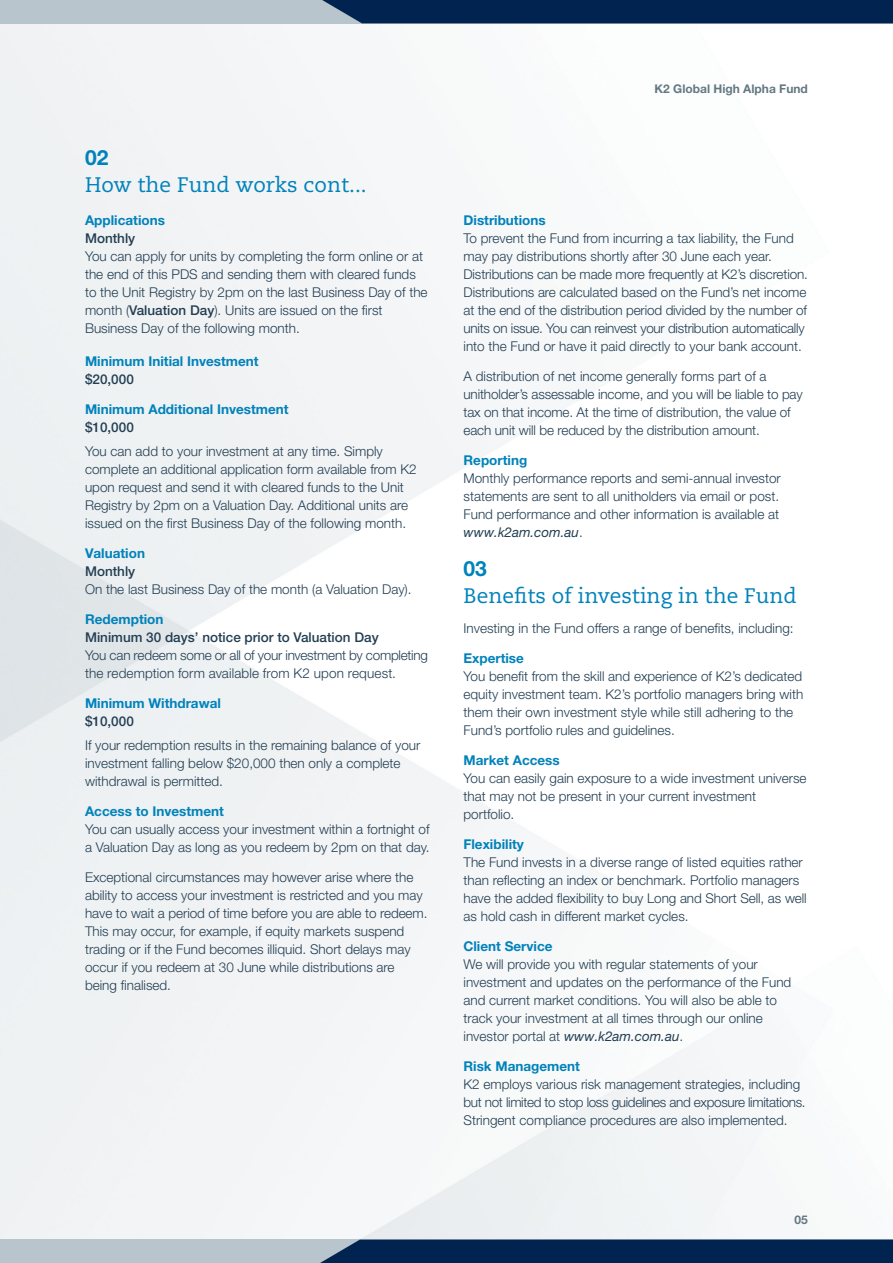
<style>
.page{position:relative;width:893px;height:1263px;background:#fff}
.page>*{position:absolute;margin:0;border:0;box-sizing:border-box;transform-origin:0 0}
.t1{font:21px "Caecilia";color:#0082bb}
.t2{font:700 21px "Helvetica Neue LT Pro";color:#0082bb}
.t3{font:300 13.5px/18px "Helvetica Neue LT Pro";color:#223e52}
.t4{font:700 13.5px "Helvetica Neue LT Pro";color:#0082bb}
.t5{font:500 13.5px "Helvetica Neue LT Pro";color:#223e52}
.t6{font:700 12px "Helvetica Neue LT Pro";color:#647883}
.s1{font-weight:500}
.s2{font-weight:400;font-style:italic}
</style>
<div class="page">
<div style="left:0;top:1239px;width:893px;height:24px;background:#b9c5cc"></div>
<svg style="left:320px;top:1239px;width:573px;height:24px;background:#0b2c56"></svg>
<div style="left:0;top:0;width:893px;height:23px;background:#b9c5cc"></div>
<div style="left:322px;top:0;width:571px;height:23px;background:#00234f"></div>
<h1 class="t2" style="left:85px;top:145px;width:25px">02</h1>
<h1 class="t1" style="left:85px;top:173px;width:283px">How the Fund works cont...</h1>
<p class="t4" style="left:85px;top:212px;width:81px">Applications</p>
<p class="t5" style="left:85px;top:230px;width:52px">Monthly</p>
<p class="t3" style="left:85px;top:247px;width:344px">You can apply for units by completing the form online or at the end of this PDS and sending them with cleared funds to the Unit Registry by 2pm on the last Business Day of the month (<span class="s1">Valuation Day</span>). Units are issued on the first Business Day of the following month.</p>
<p class="t4" style="left:85px;top:353px;width:175px">Minimum Initial Investment</p>
<p class="t5" style="left:85px;top:371px;width:50px">$20,000</p>
<p class="t4" style="left:85px;top:401px;width:205px">Minimum Additional Investment</p>
<p class="t5" style="left:85px;top:419px;width:50px">$10,000</p>
<p class="t3" style="left:85px;top:442px;width:333px">You can add to your investment at any time. Simply complete an additional application form available from K2 upon request and send it with cleared funds to the Unit Registry by 2pm on a Valuation Day. Additional units are issued on the first Business Day of the following month.</p>
<p class="t4" style="left:85px;top:545px;width:61px">Valuation</p>
<p class="t5" style="left:85px;top:563px;width:52px">Monthly</p>
<p class="t3" style="left:85px;top:580px;width:328px">On the last Business Day of the month (a Valuation Day).</p>
<p class="t4" style="left:85px;top:611px;width:80px">Redemption</p>
<p class="t5" style="left:85px;top:629px;width:295px">Minimum 30 days’ notice prior to Valuation Day</p>
<p class="t3" style="left:85px;top:646px;width:345px">You can redeem some or all of your investment by completing the redemption form available from K2 upon request.</p>
<p class="t4" style="left:85px;top:695px;width:137px">Minimum Withdrawal</p>
<p class="t5" style="left:85px;top:713px;width:50px">$10,000</p>
<p class="t3" style="left:85px;top:736px;width:337px">If your redemption results in the remaining balance of your investment falling below $20,000 then only a complete withdrawal is permitted.</p>
<p class="t4" style="left:85px;top:803px;width:140px">Access to Investment</p>
<p class="t3" style="left:85px;top:820px;width:346px">You can usually access your investment within a fortnight of a Valuation Day as long as you redeem by 2pm on that day.</p>
<p class="t3" style="left:85px;top:868px;width:344px">Exceptional circumstances may however arise where the ability to access your investment is restricted and you may have to wait a period of time before you are able to redeem.<br>This may occur, for example, if equity markets suspend trading or if the Fund becomes illiquid. Short delays may occur if you redeem at 30 June while distributions are being finalised.</p>
<p class="t6" style="left:655px;top:81px;width:155px">K2 Global High Alpha Fund</p>
<p class="t4" style="left:463px;top:212px;width:84px">Distributions</p>
<p class="t3" style="left:463px;top:229px;width:346px">To prevent the Fund from incurring a tax liability, the Fund may pay distributions shortly after 30 June each year.<br>Distributions can be made more frequently at K2’s discretion.<br>Distributions are calculated based on the Fund’s net income at the end of the distribution period divided by the number of units on issue. You can reinvest your distribution automatically into the Fund or have it paid directly to your bank account.</p>
<p class="t3" style="left:463px;top:367px;width:341px">A distribution of net income generally forms part of a unitholder’s assessable income, and you will be liable to pay tax on that income. At the time of distribution, the value of each unit will be reduced by the distribution amount.</p>
<p class="t4" style="left:463px;top:452px;width:65px">Reporting</p>
<p class="t3" style="left:463px;top:469px;width:319px">Monthly performance reports and semi-annual investor statements are sent to all unitholders via email or post.<br>Fund performance and other information is available at <span class="s2">www.k2am.com.au</span>.</p>
<h1 class="t2" style="left:463px;top:556px;width:25px">03</h1>
<h1 class="t1" style="left:463px;top:584px;width:335px">Benefits of investing in the Fund</h1>
<p class="t3" style="left:463px;top:619px;width:332px">Investing in the Fund offers a range of benefits, including:</p>
<p class="t4" style="left:463px;top:650px;width:62px">Expertise</p>
<p class="t3" style="left:463px;top:667px;width:341px">You benefit from the skill and experience of K2’s dedicated equity investment team. K2’s portfolio managers bring with them their own investment style while still adhering to the Fund’s portfolio rules and guidelines.</p>
<p class="t4" style="left:463px;top:752px;width:98px">Market Access</p>
<p class="t3" style="left:463px;top:769px;width:345px">You can easily gain exposure to a wide investment universe that may not be present in your current investment portfolio.</p>
<p class="t4" style="left:463px;top:836px;width:62px">Flexibility</p>
<p class="t3" style="left:463px;top:853px;width:345px">The Fund invests in a diverse range of listed equities rather than reflecting an index or benchmark. Portfolio managers have the added flexibility to buy Long and Short Sell, as well as hold cash in different market cycles.</p>
<p class="t4" style="left:463px;top:938px;width:90px">Client Service</p>
<p class="t3" style="left:463px;top:955px;width:329px">We will provide you with regular statements of your investment and updates on the performance of the Fund and current market conditions. You will also be able to track your investment at all times through our online investor portal at <span class="s2">www.k2am.com.au</span>.</p>
<p class="t4" style="left:463px;top:1058px;width:118px">Risk Management</p>
<p class="t3" style="left:463px;top:1075px;width:344px">K2 employs various risk management strategies, including but not limited to stop loss guidelines and exposure limitations.<br>Stringent compliance procedures are also implemented.</p>
<p class="t6" style="left:795px;top:1212px;width:15px">05</p>
</div>
